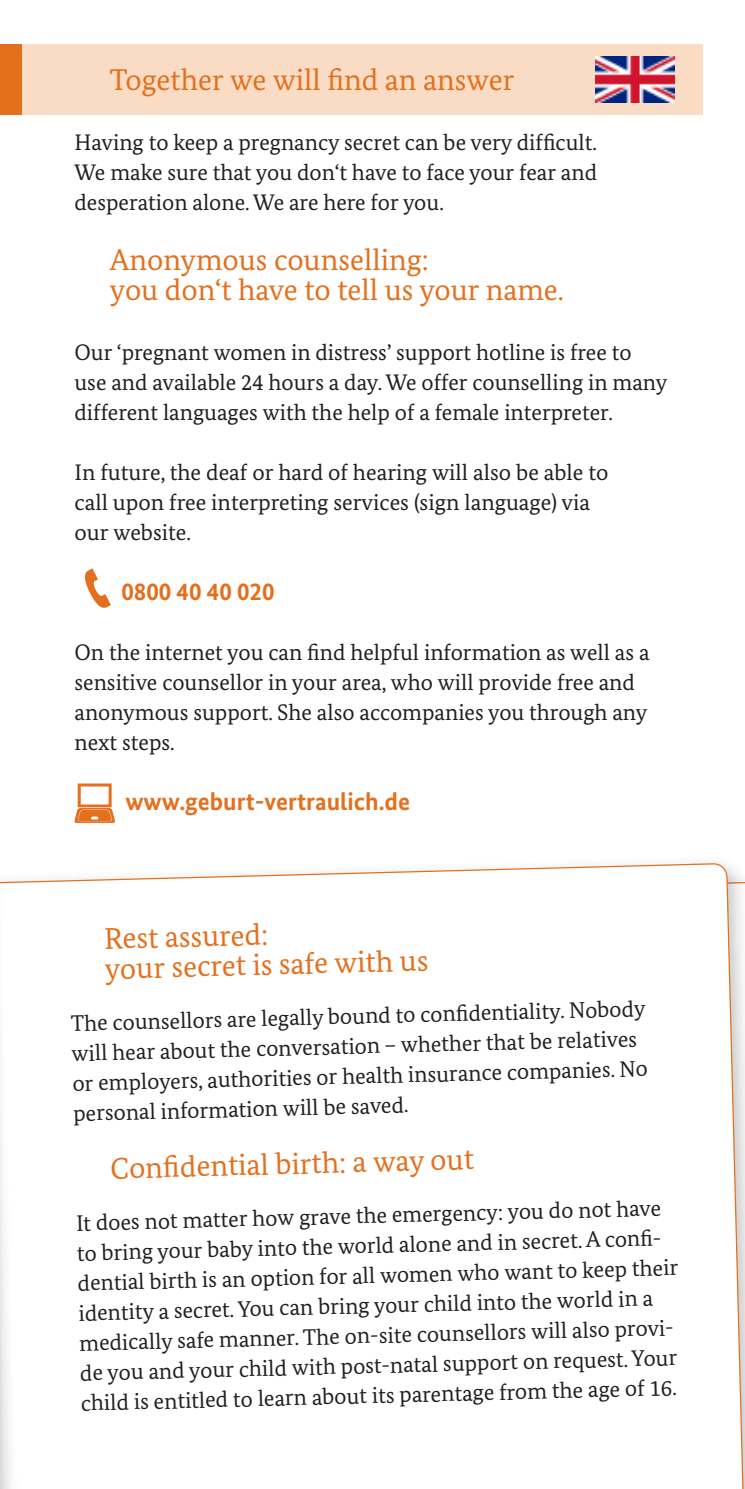
<style>
.page{position:relative;width:745px;height:1489px;background:#fff}
.page>*{position:absolute;margin:0;border:0;box-sizing:border-box;transform-origin:0 0}
.t1{font:30px/30px "Bundes Serif";color:#e4701e}
.t2{font:700 25px "Bundes Sans";color:#e4701e}
.t3{font:22.5px/30px "Bundes Serif";color:#231f20}
</style>
<div class="page">
<svg style="left:19px;top:863px;width:724px;height:625px"></svg>
<div style="left:0;top:852px;width:19px;height:636px;background:#231f20;opacity:.25"></div>
<div style="left:0;top:44px;width:702px;height:71px;background:#fadcc4"></div>
<svg style="left:84px;top:568px;width:27px;height:40px"></svg>
<svg style="left:74px;top:783px;width:41px;height:40px"></svg>
<img style="left:595px;top:57px;width:78px;height:46px">
<div style="left:0;top:44px;width:21px;height:71px;background:#e4701e"></div>
<hr style="left:744px;top:44px;width:1px;height:71px;background:#e4701e">
<h1 class="t1" style="left:110px;top:64px;width:405px">Together we will find an answer</h1>
<p class="t3" style="left:74px;top:127px;width:523px;text-align:justify">Having to keep a pregnancy secret can be very difficult.<br>We make sure that you don‘t have to face your fear and desperation alone. We are here for you.</p>
<h1 class="t1" style="left:110px;top:244px;width:455px">Anonymous counselling:<br>you don‘t have to tell us your name.</h1>
<p class="t3" style="left:74px;top:337px;width:594px">Our ‘pregnant women in distress’ support hotline is free to use and available 24 hours a day. We offer counselling in many different languages with the help of a female interpreter.</p>
<p class="t3" style="left:74px;top:457px;width:535px">In future, the deaf or hard of hearing will also be able to call upon free interpreting services (sign language) via our website.</p>
<p class="t2" style="left:121px;top:576px;width:155px">0800 40 40 020</p>
<p class="t3" style="left:74px;top:637px;width:576px">On the internet you can find helpful information as well as a sensitive counsellor in your area, who will provide free and anonymous support. She also accompanies you through any next steps.</p>
<p class="t2" style="left:125px;top:786px;width:286px">www.geburt-vertraulich.de</p>
<h1 class="t1" style="left:104px;top:922px;width:325px;rotate:-1deg">Rest assured:<br>your secret is safe with us</h1>
<p class="t3" style="left:70px;top:1010px;width:577px;rotate:-2deg">The counsellors are legally bound to confi dentiality. Nobody will hear about the conversation – whether that be relatives or employers, authorities or health insurance companies. No personal information will be saved.</p>
<h1 class="t1" style="left:110px;top:1151px;width:365px;rotate:-1deg">Confi dential birth: a way out</h1>
<p class="t3" style="left:74px;top:1210px;width:602px;rotate:-2deg">It does not matter how grave the emergency: you do not have to bring your baby into the world alone and in secret. A confi - dential birth is an option for all women who want to keep their identity a secret. You can bring your child into the world in a medically safe manner. The on-site counsellors will also provi&shy;de you and your child with post-natal support on request. Your child is entitled to learn about its parentage from the age of 16.</p>
</div>
